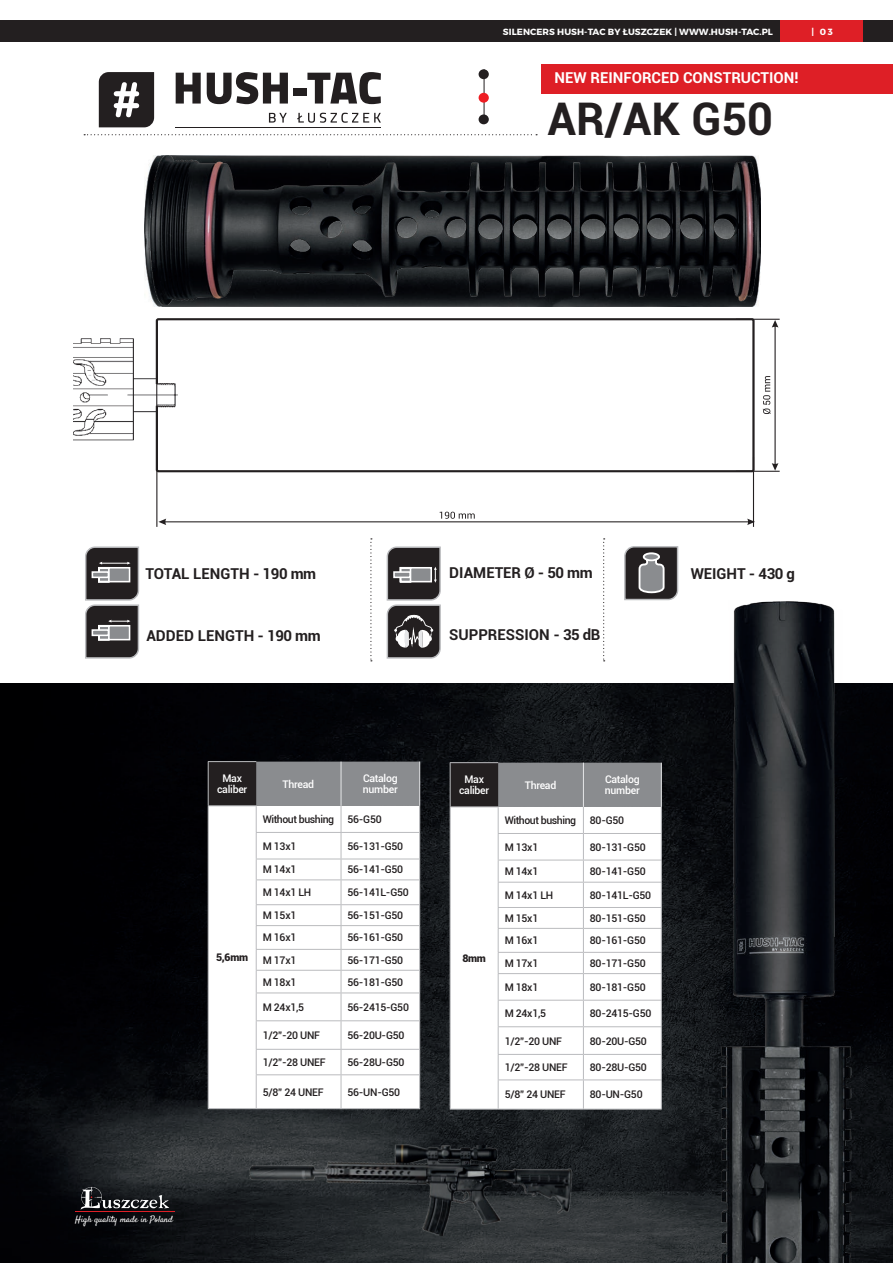
<style>
.page{position:relative;width:893px;height:1263px;background:#fff}
.page>*{position:absolute;margin:0;border:0;box-sizing:border-box;transform-origin:0 0}
.t1{font:700 45px "Roboto";color:#231f20}
.t2{font:700 15px "Roboto";color:#231f20}
.t3{font:700 15px "Roboto";color:#fff}
.t4{font:500 10.5px "Roboto";letter-spacing:-.025em;color:#231f20}
.t5{font:500 10.5px/10.5px "Roboto";letter-spacing:-.025em;color:#fff;text-align:center}
.t6{font:900 10.5px "Roboto";letter-spacing:-.025em;color:#231f20}
.t7{font:700 9px "Montserrat";letter-spacing:.01em;color:#fff}
.t8{font:9px "Satisfy";color:#fff}
</style>
<div class="page">
<img style="left:0;top:684px;width:893px;height:579px">
<div style="left:841px;top:20px;width:52px;height:21px;background:#231f20"></div>
<hr style="left:75px;top:1211px;width:100px;height:1px;background:#de1f26">
<svg style="left:81px;top:1187px;width:88px;height:23px;background:#3f4245"></svg>
<div style="left:0;top:20px;width:780px;height:21px;background:#231f20"></div>
<div style="left:780px;top:20px;width:82px;height:21px;background:#de1f26"></div>
<hr style="left:484px;top:69px;width:1px;height:50px;background:#231f20">
<div style="left:479px;top:114px;width:10px;height:10px;background:#231f20;border-radius:50%"></div>
<div style="left:479px;top:93px;width:10px;height:10px;background:#ee1d23;border-radius:50%"></div>
<div style="left:479px;top:69px;width:10px;height:10px;background:#231f20;border-radius:50%"></div>
<svg style="left:99px;top:72px;width:55px;height:55px;background:#494647"></svg>
<hr style="left:176px;top:127px;width:205px;height:1px;background:#231f20">
<svg style="left:176px;top:73px;width:25px;height:31px"></svg>
<svg style="left:207px;top:72px;width:81px;height:32px"></svg>
<div style="left:293px;top:88px;width:14px;height:7px;background:#231f20"></div>
<svg style="left:307px;top:72px;width:74px;height:32px"></svg>
<svg style="left:269px;top:113px;width:18px;height:10px"></svg>
<svg style="left:297px;top:113px;width:84px;height:10px"></svg>
<svg style="left:84px;top:134px;width:453px;height:1px"></svg>
<img style="left:74px;top:337px;width:103px;height:106px">
<div style="left:156px;top:318px;width:599px;height:154px;border:2px solid #231f20;border-radius:2px"></div>
<hr style="left:736px;top:319px;width:44px;height:1px;background:#231f20">
<hr style="left:736px;top:471px;width:44px;height:1px;background:#231f20">
<hr style="left:753px;top:457px;width:1px;height:70px;background:#231f20">
<hr style="left:156px;top:457px;width:1px;height:70px;background:#231f20">
<svg style="left:158px;top:512px;width:597px;height:13px"></svg>
<svg style="left:763px;top:320px;width:15px;height:151px"></svg>
<img style="left:145px;top:163px;width:615px;height:143px">
<img style="left:151px;top:155px;width:606px;height:149px">
<img style="left:695px;top:601px;width:175px;height:662px">
<div style="left:542px;top:64px;width:351px;height:30px;background:#de1f26"></div>
<svg style="left:370px;top:538px;width:2px;height:123px"></svg>
<svg style="left:603px;top:538px;width:2px;height:123px"></svg>
<svg style="left:85px;top:546px;width:55px;height:113px;background:#5b595a"></svg>
<svg style="left:92px;top:629px;width:17px;height:7px"></svg>
<svg style="left:386px;top:546px;width:55px;height:113px;background:#5f5d5e"></svg>
<svg style="left:624px;top:546px;width:55px;height:55px;background:#626062"></svg>
<div style="left:208px;top:762px;width:48px;height:44px;background:#231f20"></div>
<svg style="left:209px;top:806px;width:210px;height:302px"></svg>
<hr style="left:208px;top:761px;width:48px;height:1px;background:#babbbe">
<hr style="left:208px;top:762px;width:1px;height:43px;background:#babbbe">
<hr style="left:208px;top:805px;width:49px;height:1px;background:#babbbe">
<svg style="left:208px;top:806px;width:1px;height:269px"></svg>
<hr style="left:208px;top:1075px;width:1px;height:33px;background:#babbbe">
<hr style="left:208px;top:1108px;width:48px;height:1px;background:#babbbe">
<svg style="left:256px;top:762px;width:164px;height:312px"></svg>
<hr style="left:256px;top:1074px;width:85px;height:1px;background:#babbbe">
<hr style="left:256px;top:1075px;width:1px;height:33px;background:#babbbe">
<hr style="left:341px;top:1074px;width:79px;height:1px;background:#babbbe">
<hr style="left:341px;top:1075px;width:1px;height:33px;background:#babbbe">
<hr style="left:419px;top:1075px;width:1px;height:33px;background:#babbbe">
<hr style="left:256px;top:1108px;width:85px;height:1px;background:#babbbe">
<hr style="left:341px;top:1108px;width:79px;height:1px;background:#babbbe">
<div style="left:450px;top:763px;width:48px;height:44px;background:#231f20"></div>
<svg style="left:451px;top:807px;width:47px;height:302px"></svg>
<hr style="left:450px;top:762px;width:48px;height:1px;background:#babbbe">
<hr style="left:450px;top:763px;width:1px;height:43px;background:#babbbe">
<hr style="left:450px;top:806px;width:49px;height:1px;background:#babbbe">
<svg style="left:450px;top:807px;width:1px;height:302px"></svg>
<hr style="left:450px;top:1109px;width:48px;height:1px;background:#babbbe">
<svg style="left:498px;top:763px;width:164px;height:346px"></svg>
<hr style="left:498px;top:1109px;width:85px;height:1px;background:#babbbe">
<hr style="left:583px;top:1109px;width:79px;height:1px;background:#babbbe">
<img style="left:248px;top:1143px;width:328px;height:94px">
<p class="t7" style="left:503px;top:27px;width:272px">SILENCERS HUSH-TAC BY ŁUSZCZEK | WWW.HUSH-TAC.PL</p>
<p class="t7" style="left:811px;top:27px;width:23px">| 03</p>
<h2 class="t3" style="left:555px;top:67px;width:246px">NEW REINFORCED CONSTRUCTION!</h2>
<h1 class="t1" style="left:547px;top:87px;width:227px">AR/AK G50</h1>
<h2 class="t2" style="left:145px;top:564px;width:172px">TOTAL LENGTH - 190 mm</h2>
<h2 class="t2" style="left:146px;top:625px;width:176px">ADDED LENGTH - 190 mm</h2>
<h2 class="t2" style="left:449px;top:562px;width:145px">DIAMETER Ø - 50 mm</h2>
<h2 class="t2" style="left:449px;top:624px;width:153px">SUPPRESSION - 35 dB</h2>
<h2 class="t2" style="left:691px;top:563px;width:106px">WEIGHT - 430 g</h2>
<p class="t5" style="left:217px;top:773px;width:32px">Max caliber</p>
<p class="t5" style="left:283px;top:778px;width:33px">Thread</p>
<p class="t5" style="left:363px;top:773px;width:36px;text-align:left">Catalog number</p>
<p class="t6" style="left:216px;top:950px;width:34px">5,6mm</p>
<p class="t4" style="left:263px;top:812px;width:73px">Without bushing</p>
<p class="t4" style="left:347px;top:812px;width:36px">56-G50</p>
<p class="t4" style="left:263px;top:838px;width:35px">M 13x1</p>
<p class="t4" style="left:347px;top:838px;width:57px">56-131-G50</p>
<p class="t4" style="left:263px;top:862px;width:35px">M 14x1</p>
<p class="t4" style="left:347px;top:862px;width:57px">56-141-G50</p>
<p class="t4" style="left:263px;top:885px;width:50px">M 14x1 LH</p>
<p class="t4" style="left:347px;top:885px;width:63px">56-141L-G50</p>
<p class="t4" style="left:263px;top:908px;width:35px">M 15x1</p>
<p class="t4" style="left:347px;top:908px;width:57px">56-151-G50</p>
<p class="t4" style="left:263px;top:930px;width:35px">M 16x1</p>
<p class="t4" style="left:347px;top:930px;width:57px">56-161-G50</p>
<p class="t4" style="left:263px;top:953px;width:35px">M 17x1</p>
<p class="t4" style="left:347px;top:953px;width:57px">56-171-G50</p>
<p class="t4" style="left:263px;top:974px;width:35px">M 18x1</p>
<p class="t4" style="left:347px;top:974px;width:57px">56-181-G50</p>
<p class="t4" style="left:263px;top:1000px;width:43px">M 24x1,5</p>
<p class="t4" style="left:347px;top:1000px;width:63px">56-2415-G50</p>
<p class="t4" style="left:263px;top:1028px;width:59px">1/2”-20 UNF</p>
<p class="t4" style="left:347px;top:1028px;width:58px">56-20U-G50</p>
<p class="t4" style="left:263px;top:1055px;width:64px">1/2”-28 UNEF</p>
<p class="t4" style="left:347px;top:1055px;width:58px">56-28U-G50</p>
<p class="t4" style="left:263px;top:1084px;width:62px">5/8” 24 UNEF</p>
<p class="t4" style="left:347px;top:1084px;width:54px">56-UN-G50</p>
<p class="t8" style="left:75px;top:1213px;width:99px">High quality made in Poland</p>
<p class="t5" style="left:459px;top:774px;width:32px">Max caliber</p>
<p class="t5" style="left:525px;top:779px;width:33px">Thread</p>
<p class="t5" style="left:605px;top:774px;width:36px;text-align:left">Catalog number</p>
<p class="t6" style="left:462px;top:951px;width:25px">8mm</p>
<p class="t4" style="left:505px;top:813px;width:73px">Without bushing</p>
<p class="t4" style="left:590px;top:813px;width:36px">80-G50</p>
<p class="t4" style="left:505px;top:839px;width:35px">M 13x1</p>
<p class="t4" style="left:590px;top:839px;width:57px">80-131-G50</p>
<p class="t4" style="left:505px;top:864px;width:35px">M 14x1</p>
<p class="t4" style="left:590px;top:864px;width:57px">80-141-G50</p>
<p class="t4" style="left:505px;top:888px;width:50px">M 14x1 LH</p>
<p class="t4" style="left:590px;top:888px;width:63px">80-141L-G50</p>
<p class="t4" style="left:505px;top:911px;width:35px">M 15x1</p>
<p class="t4" style="left:590px;top:911px;width:57px">80-151-G50</p>
<p class="t4" style="left:505px;top:933px;width:35px">M 16x1</p>
<p class="t4" style="left:590px;top:933px;width:57px">80-161-G50</p>
<p class="t4" style="left:505px;top:956px;width:35px">M 17x1</p>
<p class="t4" style="left:590px;top:956px;width:57px">80-171-G50</p>
<p class="t4" style="left:505px;top:980px;width:35px">M 18x1</p>
<p class="t4" style="left:590px;top:980px;width:57px">80-181-G50</p>
<p class="t4" style="left:505px;top:1006px;width:43px">M 24x1,5</p>
<p class="t4" style="left:590px;top:1006px;width:63px">80-2415-G50</p>
<p class="t4" style="left:505px;top:1033px;width:59px">1/2”-20 UNF</p>
<p class="t4" style="left:590px;top:1033px;width:58px">80-20U-G50</p>
<p class="t4" style="left:505px;top:1060px;width:64px">1/2”-28 UNEF</p>
<p class="t4" style="left:590px;top:1060px;width:58px">80-28U-G50</p>
<p class="t4" style="left:505px;top:1087px;width:62px">5/8” 24 UNEF</p>
<p class="t4" style="left:590px;top:1087px;width:54px">80-UN-G50</p>
</div>
